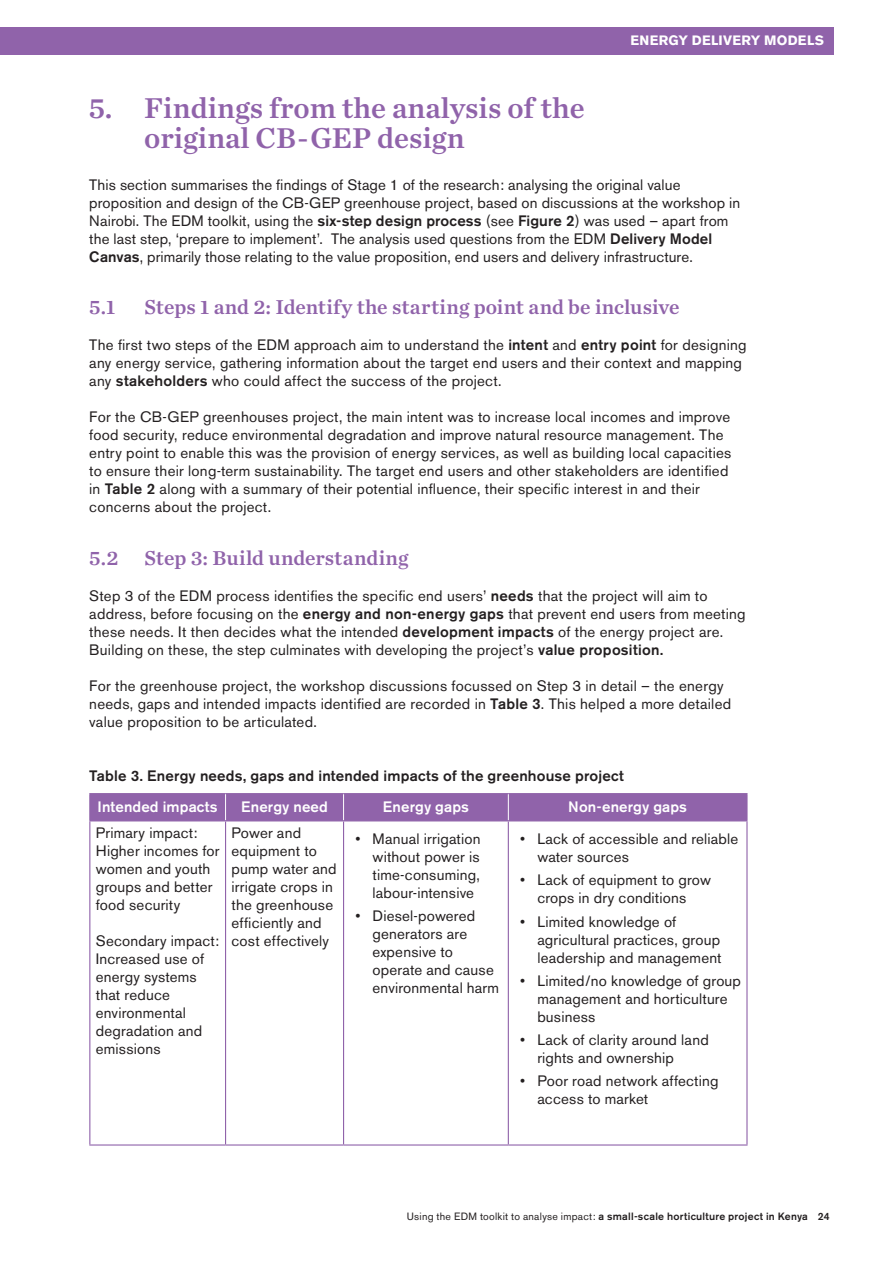
<style>
.page{position:relative;width:893px;height:1263px;background:#fff}
.page>*{position:absolute;margin:0;border:0;box-sizing:border-box;transform-origin:0 0}
.t1{font:30px/30px "Chronicle Text G1 Semi";color:#9063aa}
.t2{font:21px "Chronicle Text G1 Semi";color:#9063aa}
.t3{font:15px/18px "Akzidenz Grotesk BE";letter-spacing:.015em;color:#231f20}
.t4{font:500 15px "Akzidenz Grotesk BE";letter-spacing:.01em;color:#231f20}
.t5{font:500 15px "Akzidenz Grotesk BE";letter-spacing:.01em;color:#fff}
.t6{font:700 13.5px "Akzidenz Grotesk BE";letter-spacing:.025em;color:#fff}
.t7{font:500 10.5px "Akzidenz Grotesk BE";letter-spacing:.025em;color:#231f20}
.s1{font-weight:500}
.s2{font-weight:400}
</style>
<div class="page">
<div style="left:0;top:27px;width:833px;height:27px;background:#9063aa"></div>
<hr style="left:89px;top:793px;width:137px;height:1px;background:#9063aa">
<hr style="left:226px;top:793px;width:118px;height:1px;background:#9063aa">
<hr style="left:344px;top:793px;width:164px;height:1px;background:#9063aa">
<hr style="left:508px;top:793px;width:239px;height:1px;background:#9063aa">
<div style="left:89px;top:794px;width:658px;height:26px;background:#9063aa"></div>
<hr style="left:89px;top:820px;width:137px;height:1px;background:#9063aa">
<hr style="left:89px;top:821px;width:1px;height:323px;background:#9063aa">
<hr style="left:226px;top:820px;width:118px;height:1px;background:#9063aa">
<hr style="left:225px;top:821px;width:1px;height:323px;background:#9063aa">
<hr style="left:344px;top:820px;width:164px;height:1px;background:#9063aa">
<hr style="left:343px;top:821px;width:1px;height:323px;background:#9063aa">
<hr style="left:508px;top:820px;width:239px;height:1px;background:#9063aa">
<hr style="left:508px;top:821px;width:1px;height:323px;background:#9063aa">
<hr style="left:746px;top:821px;width:1px;height:323px;background:#9063aa">
<hr style="left:89px;top:1144px;width:137px;height:1px;background:#9063aa">
<hr style="left:226px;top:1144px;width:118px;height:1px;background:#9063aa">
<hr style="left:344px;top:1144px;width:164px;height:1px;background:#9063aa">
<hr style="left:508px;top:1144px;width:239px;height:1px;background:#9063aa">
<p class="t6" style="left:630px;top:32px;width:195px">ENERGY DELIVERY MODELS</p>
<h1 class="t1" style="left:144px;top:92px;width:442px;text-indent:-55px">5. Findings from the analysis of the original CB-GEP design</h1>
<p class="t3" style="left:89px;top:176px;width:652px">This section summarises the findings of Stage 1 of the research: analysing the original value proposition and design of the CB-GEP greenhouse project, based on discussions at the workshop in Nairobi. The EDM toolkit, using the <span class="s1">six-step design process</span> (see <span class="s1">Figure 2</span>) was used – apart from the last step, ‘prepare to implement’. The analysis used questions from the EDM <span class="s1">Delivery Model Canvas</span>, primarily those relating to the value proposition, end users and delivery infrastructure.</p>
<h2 class="t2" style="left:89px;top:294px;width:27px">5.1</h2>
<h2 class="t2" style="left:145px;top:294px;width:537px">Steps 1 and 2: Identify the starting point and be inclusive</h2>
<p class="t3" style="left:89px;top:336px;width:659px">The first two steps of the EDM approach aim to understand the <span class="s1">intent</span> and <span class="s1">entry point</span> for designing any energy service, gathering information about the target end users and their context and mapping any <span class="s1">stakeholders</span> who could affect the success of the project.</p>
<p class="t3" style="left:89px;top:408px;width:644px">For the CB-GEP greenhouses project, the main intent was to increase local incomes and improve food security, reduce environmental degradation and improve natural resource management. The entry point to enable this was the provision of energy services, as well as building local capacities to ensure their long-term sustainability. The target end users and other stakeholders are identified in <span class="s1">Table 2</span> along with a summary of their potential influence, their specific interest in and their concerns about the project.</p>
<h2 class="t2" style="left:89px;top:545px;width:321px">5.2 Step 3: Build understanding</h2>
<p class="t3" style="left:89px;top:587px;width:658px">Step 3 of the EDM process identifies the specific end users’ <span class="s1">needs</span> that the project will aim to address, before focusing on the <span class="s1">energy and non-energy gaps</span> that prevent end users from meeting these needs. It then decides what the intended <span class="s1">development impacts</span> of the energy project are.<br>Building on these, the step culminates with developing the project’s <span class="s1">value proposition.</span></p>
<p class="t3" style="left:89px;top:677px;width:643px">For the greenhouse project, the workshop discussions focussed on Step 3 in detail – the energy needs, gaps and intended impacts identified are recorded in <span class="s1">Table 3</span>. This helped a more detailed value proposition to be articulated.</p>
<p class="t4" style="left:89px;top:766px;width:536px">Table 3. Energy needs, gaps and intended impacts of the greenhouse project</p>
<p class="t5" style="left:98px;top:797px;width:122px">Intended impacts</p>
<p class="t5" style="left:241px;top:797px;width:88px">Energy need</p>
<p class="t5" style="left:383px;top:797px;width:88px">Energy gaps</p>
<p class="t5" style="left:568px;top:797px;width:120px">Non-energy gaps</p>
<p class="t3" style="left:96px;top:824px;width:125px">Primary impact:<br>Higher incomes for women and youth groups and better food security</p>
<p class="t3" style="left:96px;top:932px;width:125px">Secondary impact:<br>Increased use of energy systems that reduce environmental degradation and emissions</p>
<p class="t3" style="left:232px;top:824px;width:107px">Power and equipment to pump water and irrigate crops in the greenhouse efficiently and cost effectively</p>
<p class="t3" style="left:373px;top:830px;width:110px;text-align:justify;text-indent:-17px">• Manual irrigation without power is time-consuming, labour-intensive</p>
<p class="t3" style="left:537px;top:830px;width:203px;text-indent:-17px">• Lack of accessible and reliable water sources</p>
<p class="t3" style="left:520px;top:871px;width:192px;text-align:center">• Lack of equipment to grow crops in dry conditions</p>
<p class="t3" style="left:537px;top:912px;width:186px;text-indent:-17px">• Limited knowledge of agricultural practices, group leadership and management</p>
<p class="t3" style="left:537px;top:972px;width:205px;text-indent:-17px">• Limited/no knowledge of group management and horticulture business</p>
<p class="t3" style="left:537px;top:1031px;width:173px;text-indent:-17px">• Lack of clarity around land rights and ownership</p>
<p class="t3" style="left:537px;top:1072px;width:183px;text-indent:-17px">• Poor road network affecting access to market</p>
<p class="t3" style="left:373px;top:907px;width:128px;text-indent:-17px">• Diesel-powered generators are expensive to operate and cause environmental harm</p>
<p class="t7" style="left:407px;top:1210px;width:424px"><span class="s2">Using the EDM toolkit to analyse impact:</span> a small-scale horticulture project in Kenya 24</p>
</div>
